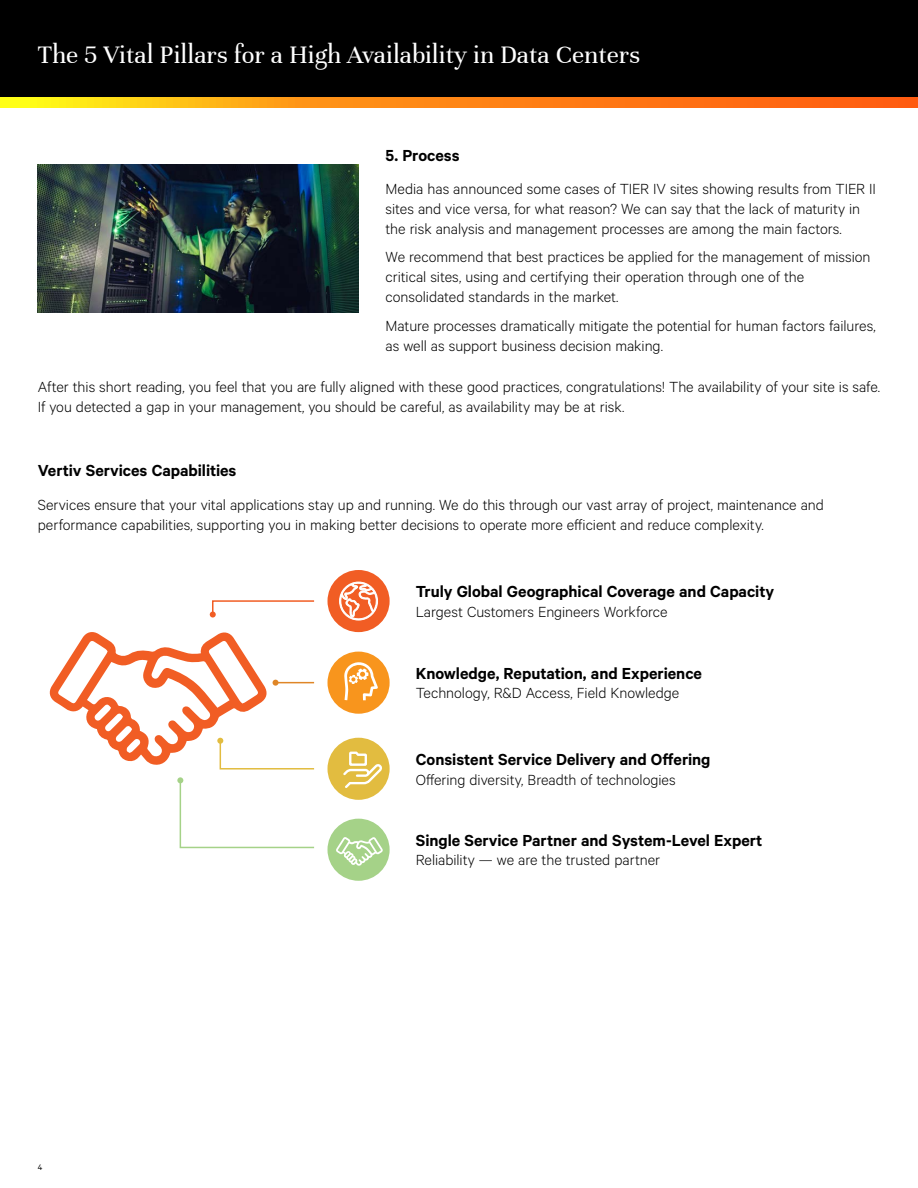
<style>
.page{position:relative;width:918px;height:1188px;background:#fff}
.page>*{position:absolute;margin:0;border:0;box-sizing:border-box;transform-origin:0 0}
.t1{font:27px "Unna";color:#fff}
.t2{font:600 18px "Calibre";color:#000}
.t3{font:300 16.5px/19.8px "Calibre";color:#000}
.t4{font:9px "Calibre";color:#000}
</style>
<div class="page">
<div style="left:0;top:0;width:918px;height:107px;background:#000"></div>
<svg style="left:0;top:98px;width:918px;height:10px;background:#ff9314"></svg>
<img style="left:38px;top:164px;width:321px;height:148px">
<div style="left:327px;top:819px;width:63px;height:62px;background:#a5d288;border-radius:50%"></div>
<svg style="left:336px;top:837px;width:47px;height:29px"></svg>
<div style="left:327px;top:652px;width:63px;height:62px;background:#f8951d;border-radius:50%"></div>
<svg style="left:344px;top:662px;width:34px;height:38px"></svg>
<div style="left:327px;top:570px;width:63px;height:62px;background:#f15d24;border-radius:50%"></div>
<svg style="left:339px;top:581px;width:39px;height:51px"></svg>
<div style="left:327px;top:738px;width:63px;height:62px;background:#e2bc40;border-radius:50%"></div>
<svg style="left:343px;top:751px;width:39px;height:37px"></svg>
<svg style="left:210px;top:600px;width:105px;height:18px"></svg>
<svg style="left:49px;top:632px;width:266px;height:138px"></svg>
<svg style="left:177px;top:777px;width:138px;height:72px"></svg>
<h1 class="t1" style="left:38px;top:39px;width:604px">The 5 Vital Pillars for a High Availability in Data Centers</h1>
<p class="t2" style="left:386px;top:144px;width:76px">5. Process</p>
<p class="t3" style="left:386px;top:178px;width:492px">Media has announced some cases of TIER IV sites showing results from TIER II sites and vice versa, for what reason? We can say that the lack of maturity in the risk analysis and management processes are among the main factors.</p>
<p class="t3" style="left:386px;top:247px;width:487px">We recommend that best practices be applied for the management of mission critical sites, using and certifying their operation through one of the consolidated standards in the market.</p>
<p class="t3" style="left:386px;top:315px;width:492px">Mature processes dramatically mitigate the potential for human factors failures, as well as support business decision making.</p>
<p class="t3" style="left:38px;top:376px;width:844px">After this short reading, you feel that you are fully aligned with these good practices, congratulations! The availability of your site is safe.<br>If you detected a gap in your management, you should be careful, as availability may be at risk.</p>
<p class="t2" style="left:38px;top:460px;width:200px">Vertiv Services Capabilities</p>
<p class="t3" style="left:38px;top:494px;width:788px">Services ensure that your vital applications stay up and running. We do this through our vast array of project, maintenance and performance capabilities, supporting you in making better decisions to operate more efficient and reduce complexity.</p>
<p class="t2" style="left:416px;top:581px;width:360px">Truly Global Geographical Coverage and Capacity</p>
<p class="t3" style="left:416px;top:601px;width:253px">Largest Customers Engineers Workforce</p>
<p class="t2" style="left:416px;top:662px;width:288px">Knowledge, Reputation, and Experience</p>
<p class="t3" style="left:416px;top:683px;width:265px">Technology, R&amp;D Access, Field Knowledge</p>
<p class="t2" style="left:416px;top:748px;width:296px">Consistent Service Delivery and Offering</p>
<p class="t3" style="left:416px;top:769px;width:261px">Offering diversity, Breadth of technologies</p>
<p class="t4" style="left:38px;top:1162px;width:6px">4</p>
<p class="t2" style="left:416px;top:829px;width:348px">Single Service Partner and System-Level Expert</p>
<p class="t3" style="left:416px;top:850px;width:246px">Reliability — we are the trusted partner</p>
</div>
